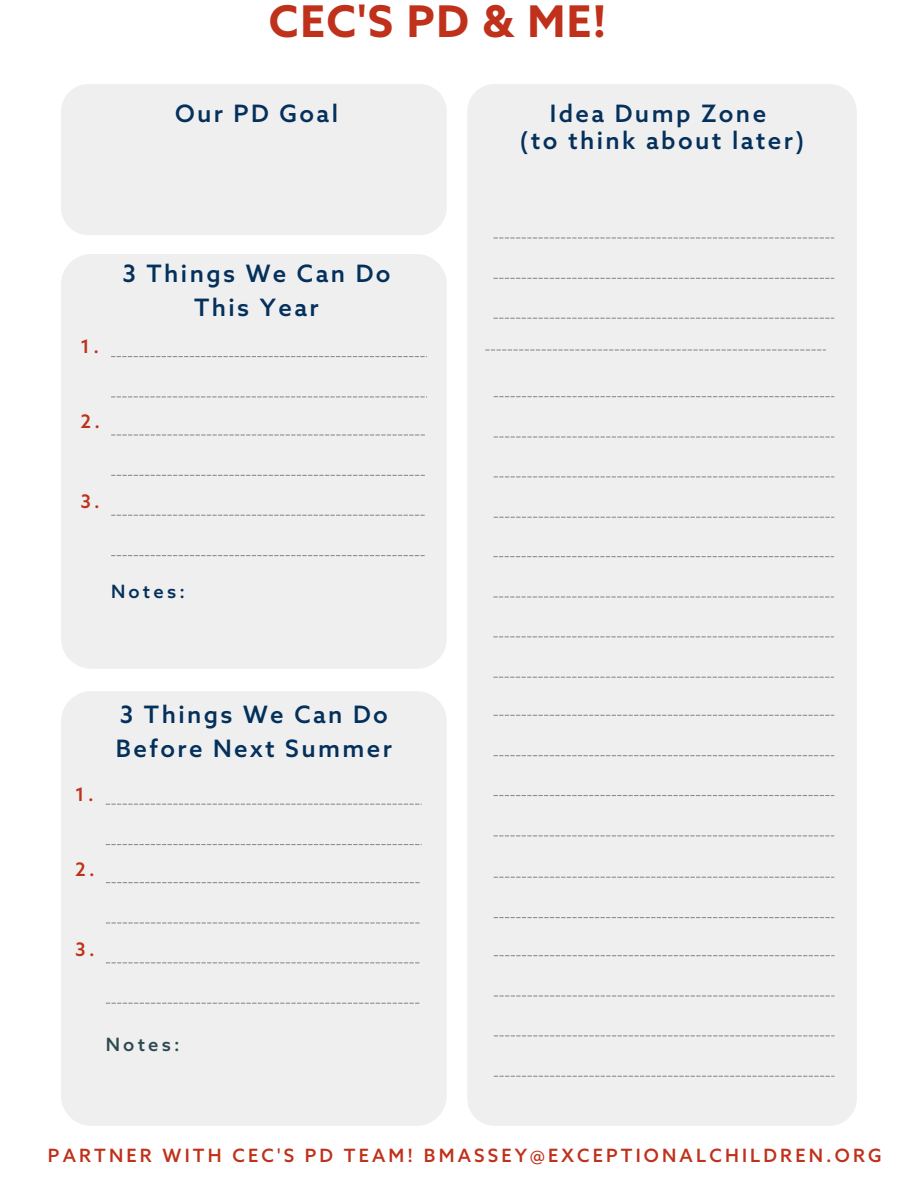
<style>
.page{position:relative;width:918px;height:1188px;background:#fff}
.page>*{position:absolute;margin:0;border:0;box-sizing:border-box;transform-origin:0 0}
.t1{font:700 43.8px "Azo Sans";letter-spacing:.04em;color:#bf311a}
.t2{font:500 24px/33.8px "Azo Sans";letter-spacing:.1em;color:#04305c;text-align:center}
.t3{font:500 18.6px "Azo Sans";color:#bf311a}
.t4{font:500 18.3px "Azo Sans";letter-spacing:.175em;color:#bf311a}
.t5{font:500 18.3px "Azo Sans";letter-spacing:.175em;color:#2d4a50}
.t6{font:500 18.3px "Azo Sans";letter-spacing:.175em;color:#04305c}
</style>
<div class="page">
<div style="left:61px;top:84px;width:386px;height:151px;background:#efefef;border-radius:27px"></div>
<div style="left:61px;top:254px;width:385px;height:415px;background:#efefef;border-radius:30px"></div>
<div style="left:61px;top:691px;width:385px;height:435px;background:#efefef;border-radius:30px"></div>
<div style="left:467px;top:84px;width:390px;height:1042px;background:#efefef;border-radius:27px"></div>
<svg style="left:493px;top:237px;width:341px;height:2px"></svg>
<svg style="left:493px;top:278px;width:341px;height:1px"></svg>
<svg style="left:493px;top:318px;width:341px;height:1px"></svg>
<svg style="left:485px;top:349px;width:341px;height:2px"></svg>
<svg style="left:494px;top:396px;width:340px;height:1px"></svg>
<svg style="left:494px;top:436px;width:340px;height:2px"></svg>
<svg style="left:494px;top:476px;width:340px;height:1px"></svg>
<svg style="left:494px;top:517px;width:340px;height:1px"></svg>
<svg style="left:493px;top:556px;width:341px;height:1px"></svg>
<svg style="left:493px;top:596px;width:341px;height:2px"></svg>
<svg style="left:493px;top:636px;width:341px;height:1px"></svg>
<svg style="left:493px;top:677px;width:341px;height:1px"></svg>
<svg style="left:493px;top:715px;width:341px;height:1px"></svg>
<svg style="left:493px;top:755px;width:341px;height:1px"></svg>
<svg style="left:493px;top:795px;width:341px;height:1px"></svg>
<svg style="left:493px;top:835px;width:341px;height:1px"></svg>
<svg style="left:494px;top:877px;width:340px;height:1px"></svg>
<svg style="left:494px;top:917px;width:340px;height:1px"></svg>
<svg style="left:494px;top:955px;width:341px;height:1px"></svg>
<svg style="left:494px;top:995px;width:341px;height:2px"></svg>
<svg style="left:494px;top:1035px;width:341px;height:1px"></svg>
<svg style="left:494px;top:1076px;width:341px;height:1px"></svg>
<svg style="left:106px;top:804px;width:316px;height:1px"></svg>
<svg style="left:106px;top:844px;width:316px;height:1px"></svg>
<svg style="left:106px;top:882px;width:314px;height:1px"></svg>
<svg style="left:106px;top:922px;width:314px;height:2px"></svg>
<svg style="left:106px;top:962px;width:314px;height:1px"></svg>
<svg style="left:106px;top:1003px;width:314px;height:1px"></svg>
<svg style="left:111px;top:356px;width:316px;height:1px"></svg>
<svg style="left:111px;top:396px;width:316px;height:1px"></svg>
<svg style="left:111px;top:434px;width:314px;height:2px"></svg>
<svg style="left:111px;top:475px;width:314px;height:1px"></svg>
<svg style="left:111px;top:515px;width:314px;height:1px"></svg>
<svg style="left:111px;top:555px;width:314px;height:1px"></svg>
<p class="t1" style="left:269px;top:-1px;width:338px">CEC'S PD &amp; ME!</p>
<p class="t2" style="left:175px;top:99px;width:164px">Our PD Goal</p>
<p class="t3" style="left:81px;top:337px;width:20px">1.</p>
<p class="t3" style="left:81px;top:412px;width:21px">2.</p>
<p class="t2" style="left:123px;top:259px;width:269px">3 Things We Can Do<br>This Year</p>
<p class="t3" style="left:81px;top:492px;width:21px">3.</p>
<p class="t6" style="left:111px;top:582px;width:75px">Notes:</p>
<p class="t3" style="left:75px;top:785px;width:20px">1.</p>
<p class="t2" style="left:116px;top:700px;width:278px;text-align:left">3 Things We Can Do<br>Before Next Summer</p>
<p class="t3" style="left:75px;top:860px;width:21px">2.</p>
<p class="t3" style="left:75px;top:939px;width:21px">3.</p>
<p class="t5" style="left:106px;top:1035px;width:75px">Notes:</p>
<p class="t2" style="left:550px;top:99px;width:218px">Idea Dump Zone</p>
<p class="t2" style="left:520px;top:126px;width:286px">(to think about later)</p>
<p class="t4" style="left:48px;top:1146px;width:835px">PARTNER WITH CEC'S PD TEAM! BMASSEY@EXCEPTIONALCHILDREN.ORG</p>
</div>
